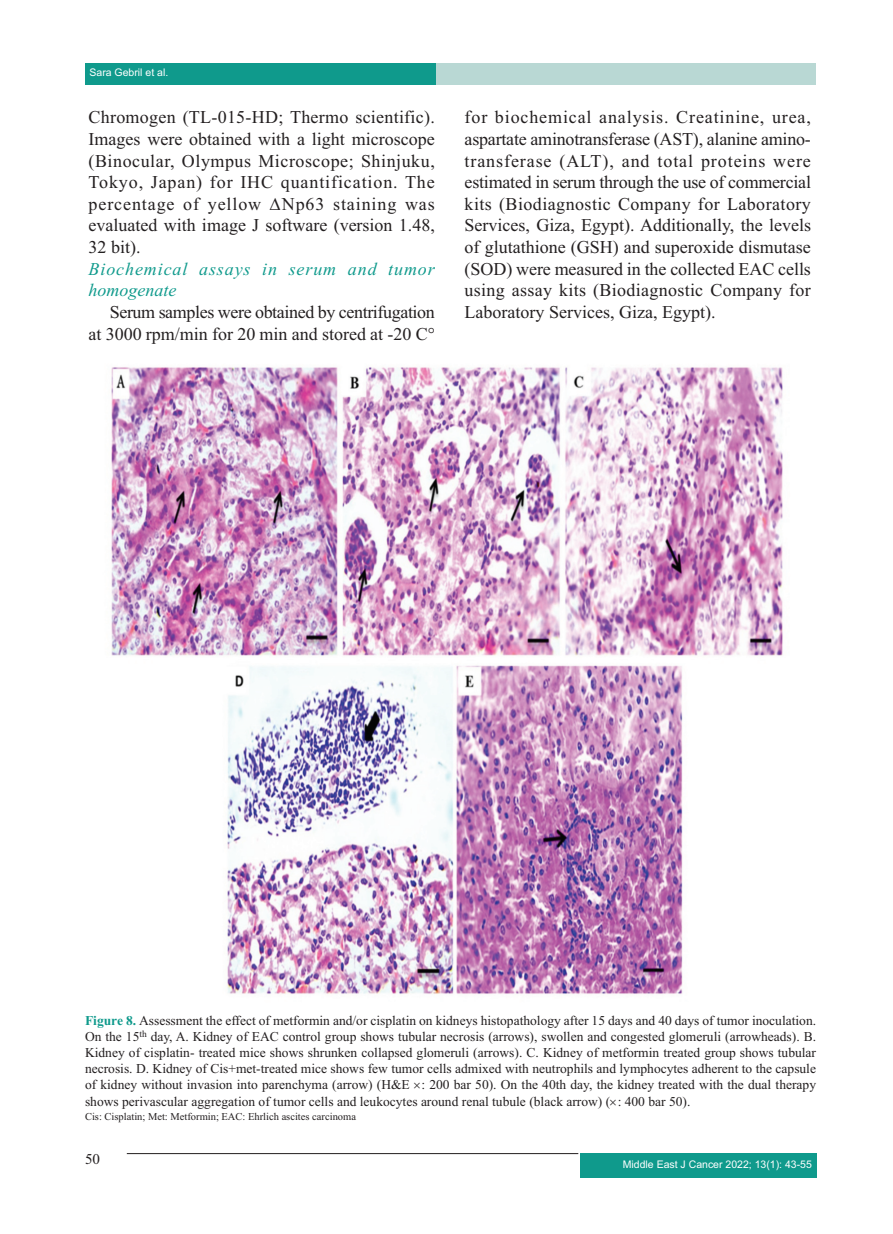
<style>
.page{position:relative;width:893px;height:1234px;background:#fff}
.page>*{position:absolute;margin:0;border:0;box-sizing:border-box;transform-origin:0 0}
.t1{font:18px/21.6px "Times New Roman";color:#231f20;text-align:justify}
.t2{font:18px/21.6px "Times New Roman";letter-spacing:-.02em;color:#231f20;text-align:right}
.t3{font:italic 18px/21.6px "Times New Roman";letter-spacing:.05em;color:#0f9a8c}
.t4{font:15px "Times New Roman";color:#231f20}
.t5{font:13.5px/16.2px "Times New Roman";color:#231f20;text-align:justify}
.t6{font:10.5px "Times New Roman";color:#231f20}
.t7{font:10.5px "Arial";color:#fff}
.s1{font-weight:700;color:#0f9a8c}
</style>
<div class="page">
<div style="left:86px;top:64px;width:730px;height:21px;background:#b9d8d4"></div>
<div style="left:85px;top:64px;width:351px;height:21px;background:#0f9a8c"></div>
<div style="left:580px;top:1153px;width:236px;height:24px;background:#0f9a8c"></div>
<hr style="left:127px;top:1152px;width:451px;height:1px;background:#231f20">
<img style="left:111px;top:367px;width:672px;height:627px">
<p class="t7" style="left:90px;top:68px;width:80px">Sara Gebril et al.</p>
<p class="t1" style="left:89px;top:108px;width:348px">Chromogen (TL-015-HD; Thermo scientific).<br>Images were obtained with a light microscope (Binocular, Olympus Microscope; Shinjuku, Tokyo, Japan) for IHC quantification. The percentage of yellow Np63 staining was evaluated with image J software (version 1.48, 32 bit).</p>
<p class="t3" style="left:89px;top:259px;width:348px">Biochemical assays in serum and tumor homogenate</p>
<p class="t2" style="left:89px;top:303px;width:348px">Serum samples were obtained by centrifugation<br>at 3000 rpm/min for 20 min and stored at -20 C°</p>
<p class="t1" style="left:465px;top:108px;width:348px">for biochemical analysis. Creatinine, urea, aspartate aminotransferase (AST), alanine amino&shy;transferase (ALT), and total proteins were estimated in serum through the use of commercial kits (Biodiagnostic Company for Laboratory Services, Giza, Egypt). Additionally, the levels of glutathione (GSH) and superoxide dismutase (SOD) were measured in the collected EAC cells using assay kits (Biodiagnostic Company for Laboratory Services, Giza, Egypt).</p>
<p class="t5" style="left:85px;top:1013px;width:733px"><span class="s1">Figure 8.</span> Assessment the effect of metformin and/or cisplatin on kidneys histopathology after 15 days and 40 days of tumor inoculation.<br>On the 15<sup>th</sup> day, A. Kidney of EAC control group shows tubular necrosis (arrows), swollen and congested glomeruli (arrowheads). B.<br>Kidney of cisplatin- treated mice shows shrunken collapsed glomeruli (arrows). C. Kidney of metformin treated group shows tubular necrosis. D. Kidney of Cis+met-treated mice shows few tumor cells admixed with neutrophils and lymphocytes adherent to the capsule of kidney without invasion into parenchyma (arrow) (H&amp;E : 200 bar 50). On the 40th day, the kidney treated with the dual therapy shows perivascular aggregation of tumor cells and leukocytes around renal tubule (black arrow) ( : 400 bar 50).</p>
<p class="t6" style="left:85px;top:1112px;width:272px">Cis: Cisplatin; Met: Metformin; EAC: Ehrlich ascites carcinoma</p>
<p class="t4" style="left:85px;top:1152px;width:16px">50</p>
<p class="t7" style="left:623px;top:1160px;width:191px">Middle East J Cancer 2022; 13(1): 43-55</p>
</div>
